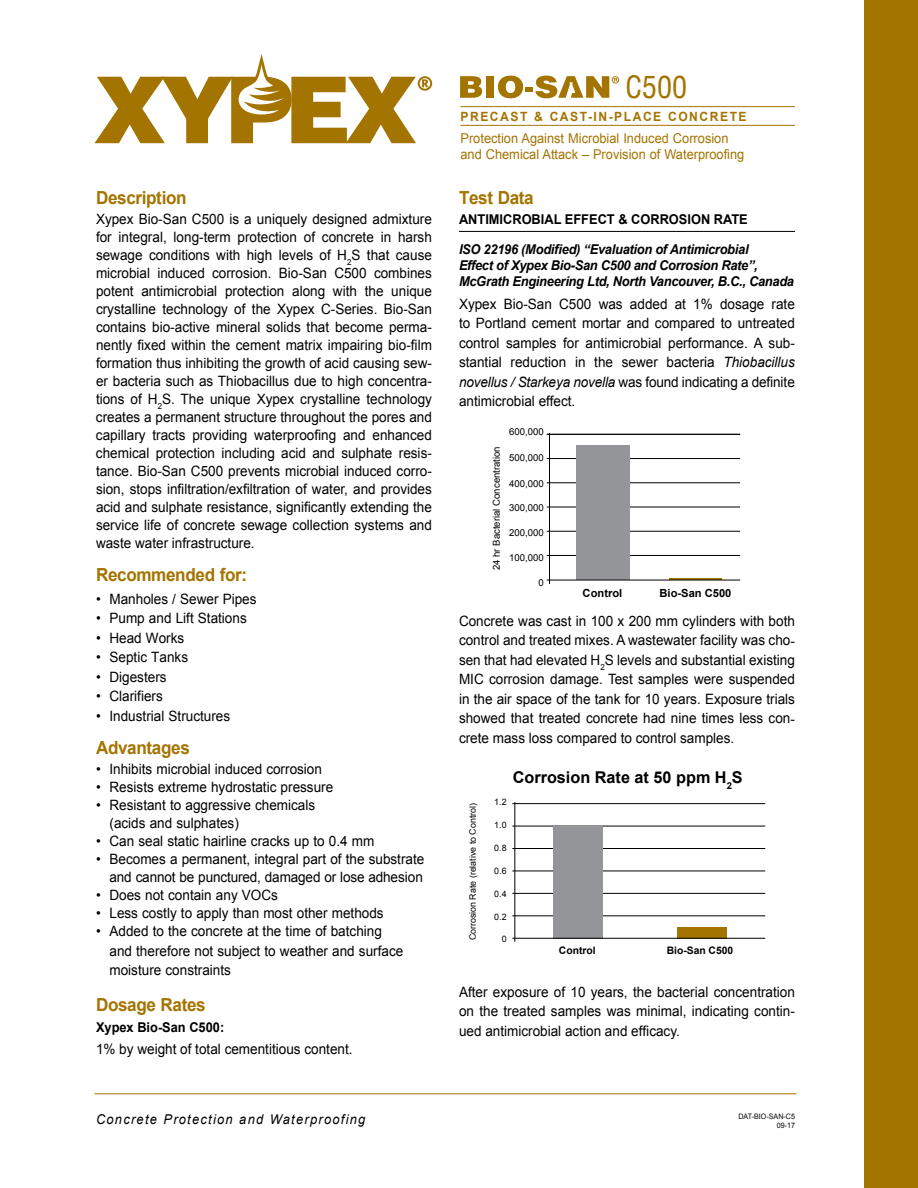
<style>
.page{position:relative;width:918px;height:1188px;background:#fff}
.page>*{position:absolute;margin:0;border:0;box-sizing:border-box;transform-origin:0 0}
.t1{font:condensed 30px "Helvetica LT";color:#a47400}
.t2{font:700 18px "Arial";letter-spacing:-.02em;color:#a47400;scale:.95 1}
.t3{font:700 16.2px "Arial";color:#000}
.t4{font:14.25px/18px "Arial";color:#000;text-align:justify;scale:.95 1}
.t5{font:italic 700 13.5px/16.2px "Arial";letter-spacing:-.02em;color:#000;scale:.95 1}
.t6{font:13.5px/16.2px "Arial";color:#a47400;scale:.95 1}
.t7{font:700 13.5px "Arial";color:#000;scale:.95 1}
.t8{font:italic 13.5px "Arial";letter-spacing:.1em;color:#000;scale:.95 1}
.t9{font:700 12.75px "Arial";letter-spacing:.125em;color:#a47400;scale:.95 1}
.t10{font:700 11.1px "Arial";color:#000}
.t11{font:700 10.35px "Arial";color:#000}
.t12{font:9.6px "Arial";color:#000}
.t13{font:8.85px "Arial";color:#000}
.t14{font:7.5px/9px "Arial";color:#000;text-align:right;scale:.95 1}
.s1{font-style:italic}
</style>
<div class="page">
<hr style="left:459px;top:231px;width:336px;height:1px;background:#000">
<hr style="left:669px;top:578px;width:52px;height:2px;background:#a47400">
<hr style="left:549px;top:433px;width:1px;height:151px;background:#000">
<hr style="left:547px;top:555px;width:193px;height:1px;background:#000">
<hr style="left:547px;top:531px;width:193px;height:1px;background:#000">
<hr style="left:547px;top:507px;width:193px;height:1px;background:#000">
<hr style="left:547px;top:482px;width:193px;height:1px;background:#000">
<hr style="left:547px;top:458px;width:193px;height:1px;background:#000">
<hr style="left:547px;top:434px;width:193px;height:1px;background:#000">
<div style="left:576px;top:445px;width:53px;height:135px;background:#939598"></div>
<hr style="left:547px;top:580px;width:193px;height:1px;background:#000">
<hr style="left:514px;top:802px;width:1px;height:140px;background:#000">
<hr style="left:512px;top:915px;width:253px;height:1px;background:#000">
<hr style="left:512px;top:893px;width:253px;height:1px;background:#000">
<hr style="left:512px;top:871px;width:253px;height:1px;background:#000">
<hr style="left:512px;top:848px;width:253px;height:1px;background:#000">
<hr style="left:512px;top:826px;width:253px;height:1px;background:#000">
<hr style="left:512px;top:803px;width:253px;height:1px;background:#000">
<div style="left:553px;top:826px;width:49px;height:113px;background:#939598"></div>
<div style="left:677px;top:927px;width:49px;height:12px;background:#a47400"></div>
<hr style="left:512px;top:938px;width:253px;height:1px;background:#000">
<hr style="left:460px;top:106px;width:335px;height:1px;background:#a47400">
<hr style="left:460px;top:125px;width:335px;height:1px;background:#a47400">
<hr style="left:94px;top:1093px;width:702px;height:1px;background:#a47400">
<svg style="left:95px;top:54px;width:337px;height:89px"></svg>
<div style="left:864px;top:0;width:54px;height:1188px;background:#a47400"></div>
<svg style="left:460px;top:76px;width:22px;height:22px"></svg>
<div style="left:486px;top:76px;width:8px;height:22px;background:#a47400"></div>
<svg style="left:498px;top:76px;width:121px;height:22px"></svg>
<p class="t2" style="left:96px;top:185px;width:97px">Description</p>
<p class="t4" style="left:96px;top:210px;width:355px">Xypex Bio-San C500 is a uniquely designed admixture for integral, long-term protection of concrete in harsh sewage conditions with high levels of H<sub>2</sub>S that cause microbial induced corrosion. Bio-San C500 combines potent antimicrobial protection along with the unique crystalline technology of the Xypex C-Series. Bio-San contains bio-active mineral solids that become perma&shy;nently fixed within the cement matrix impairing bio-film formation thus inhibiting the growth of acid causing sew&shy;er bacteria such as Thiobacillus due to high concentra&shy;tions of H<sub>2</sub>S. The unique Xypex crystalline technology creates a permanent structure throughout the pores and capillary tracts providing waterproofing and enhanced chemical protection including acid and sulphate resis&shy;tance. Bio-San C500 prevents microbial induced corro&shy;sion, stops infiltration/exfiltration of water, and provides acid and sulphate resistance, significantly extending the service life of concrete sewage collection systems and waste water infrastructure.</p>
<p class="t2" style="left:96px;top:563px;width:161px">Recommended for:</p>
<p class="t4" style="left:96px;top:590px;width:171px">• Manholes / Sewer Pipes</p>
<p class="t4" style="left:96px;top:609px;width:160px">• Pump and Lift Stations</p>
<p class="t4" style="left:96px;top:629px;width:94px">• Head Works</p>
<p class="t4" style="left:96px;top:648px;width:98px">• Septic Tanks</p>
<p class="t4" style="left:96px;top:668px;width:76px">• Digesters</p>
<p class="t4" style="left:96px;top:687px;width:72px">• Clarifiers</p>
<p class="t4" style="left:96px;top:707px;width:143px">• Industrial Structures</p>
<p class="t2" style="left:96px;top:735px;width:100px">Advantages</p>
<p class="t4" style="left:96px;top:760px;width:239px">• Inhibits microbial induced corrosion</p>
<p class="t4" style="left:96px;top:778px;width:251px">• Resists extreme hydrostatic pressure</p>
<p class="t4" style="left:109px;top:796px;width:218px;text-indent:-13px">• Resistant to aggressive chemicals (acids and sulphates)</p>
<p class="t4" style="left:96px;top:832px;width:294px">• Can seal static hairline cracks up to 0.4 mm</p>
<p class="t4" style="left:96px;top:850px;width:347px;text-align:right">• Becomes a permanent, integral part of the substrate and cannot be punctured, damaged or lose adhesion</p>
<p class="t4" style="left:96px;top:886px;width:193px">• Does not contain any VOCs</p>
<p class="t4" style="left:96px;top:904px;width:304px">• Less costly to apply than most other methods</p>
<p class="t4" style="left:109px;top:922px;width:311px;line-height:19.5px;text-align:left;text-indent:-13px">• Added to the concrete at the time of batching and therefore not subject to weather and surface moisture constraints</p>
<p class="t2" style="left:96px;top:993px;width:117px">Dosage Rates</p>
<p class="t7" style="left:96px;top:1018px;width:137px">Xypex Bio-San C500:</p>
<p class="t4" style="left:96px;top:1040px;width:272px">1% by weight of total cementitious content.</p>
<h1 class="t1" style="left:626px;top:68px;width:63px">C500</h1>
<p class="t9" style="left:460px;top:108px;width:303px">PRECAST &amp; CAST-IN-PLACE CONCRETE</p>
<p class="t6" style="left:460px;top:130px;width:300px">Protection Against Microbial Induced Corrosion and Chemical Attack – Provision of Waterproofing</p>
<p class="t2" style="left:459px;top:185px;width:80px">Test Data</p>
<p class="t7" style="left:459px;top:211px;width:306px">ANTIMICROBIAL EFFECT &amp; CORROSION RATE</p>
<p class="t5" style="left:459px;top:242px;width:354px">ISO 22196 (Modified) “Evaluation of Antimicrobial<br>Effect of Xypex Bio-San C500 and Corrosion Rate”,<br>McGrath Engineering Ltd, North Vancouver, B.C., Canada</p>
<p class="t4" style="left:459px;top:294px;width:355px;line-height:19.5px">Xypex Bio-San C500 was added at 1% dosage rate to Portland cement mortar and compared to untreated control samples for antimicrobial performance. A sub&shy;stantial reduction in the sewer bacteria <span class="s1">Thiobacillus novellus / Starkeya novella</span> was found indicating a definite antimicrobial effect.</p>
<p class="t13" style="left:478px;top:332px;width:34px">600,000</p>
<p class="t13" style="left:478px;top:356px;width:34px">500,000</p>
<p class="t13" style="left:478px;top:380px;width:34px">400,000</p>
<p class="t13" style="left:478px;top:403px;width:34px">300,000</p>
<p class="t12" style="left:490px;top:570px;width:125px;rotate:-90deg">24 hr Bacterial Concentration</p>
<p class="t12" style="left:509px;top:426px;width:36px">600,000</p>
<p class="t12" style="left:509px;top:451px;width:36px">500,000</p>
<p class="t12" style="left:509px;top:477px;width:36px">400,000</p>
<p class="t12" style="left:509px;top:501px;width:36px">300,000</p>
<p class="t12" style="left:509px;top:526px;width:36px">200,000</p>
<p class="t12" style="left:509px;top:551px;width:36px">100,000</p>
<p class="t12" style="left:539px;top:576px;width:7px">0</p>
<p class="t10" style="left:583px;top:586px;width:41px">Control</p>
<p class="t10" style="left:660px;top:586px;width:73px">Bio-San C500</p>
<p class="t4" style="left:459px;top:611px;width:355px;line-height:19.5px">Concrete was cast in 100 x 200 mm cylinders with both control and treated mixes. A wastewater facility was cho&shy;sen that had elevated H<sub>2</sub>S levels and substantial existing MIC corrosion damage. Test samples were suspended in the air space of the tank for 10 years. Exposure trials showed that treated concrete had nine times less con&shy;crete mass loss compared to control samples.</p>
<p class="t13" style="left:467px;top:940px;width:139px;rotate:-90deg">Corrosion Rate (relative to Control)</p>
<p class="t3" style="left:513px;top:767px;width:232px">Corrosion Rate at 50 ppm H<sub>2</sub>S</p>
<p class="t13" style="left:494px;top:796px;width:14px">1.2</p>
<p class="t13" style="left:494px;top:819px;width:14px">1.0</p>
<p class="t13" style="left:494px;top:842px;width:14px">0.8</p>
<p class="t13" style="left:494px;top:865px;width:14px">0.6</p>
<p class="t13" style="left:494px;top:888px;width:14px">0.4</p>
<p class="t13" style="left:494px;top:911px;width:14px">0.2</p>
<p class="t13" style="left:502px;top:934px;width:6px">0</p>
<p class="t11" style="left:559px;top:944px;width:38px">Control</p>
<p class="t11" style="left:667px;top:944px;width:68px">Bio-San C500</p>
<p class="t4" style="left:459px;top:982px;width:355px;line-height:19.5px">After exposure of 10 years, the bacterial concentration on the treated samples was minimal, indicating contin&shy;ued antimicrobial action and efficacy.</p>
<p class="t12" style="left:527px;top:1001px;width:15px">0.6</p>
<p class="t12" style="left:527px;top:1026px;width:15px">0.4</p>
<p class="t8" style="left:96px;top:1110px;width:285px">Concrete Protection and Waterproofing</p>
<p class="t14" style="left:739px;top:1112px;width:61px">DAT-BIO-SAN-C5<br>09-17</p>
</div>
